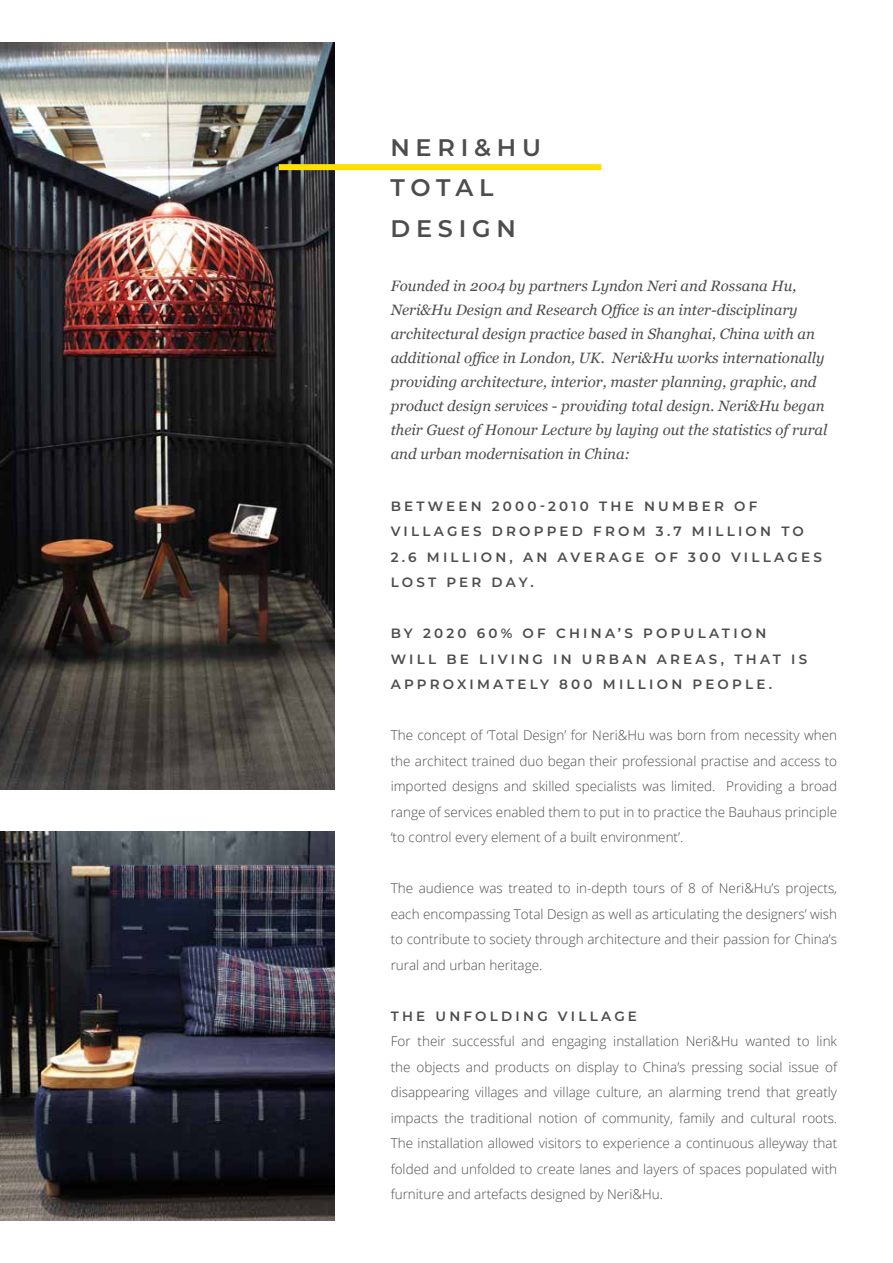
<style>
.page{position:relative;width:893px;height:1263px;background:#fff}
.page>*{position:absolute;margin:0;border:0;box-sizing:border-box;transform-origin:0 0}
.t1{font:600 24px/40.5px "Montserrat";letter-spacing:.24em;color:#4d4d4f}
.t2{font:italic 15px/24px "Georgia";color:#4d4d4f}
.t3{font:300 13.5px/25.5px "Open Sans";color:#4d4d4f;text-align:justify}
.t4{font:600 13.5px/25.5px "Montserrat";letter-spacing:.24em;color:#4d4d4f}
</style>
<div class="page">
<img style="left:0;top:832px;width:335px;height:388px">
<img style="left:0;top:43px;width:335px;height:746px">
<div style="left:279px;top:164px;width:322px;height:6px;background:#fee000"></div>
<h1 class="t1" style="left:390px;top:126px;width:152px">NERI&amp;HU<br>TOTAL<br>DESIGN</h1>
<p class="t2" style="left:391px;top:274px;width:438px">Founded in 2004 by partners Lyndon Neri and Rossana Hu, Neri&amp;Hu Design and Research Office is an inter-disciplinary architectural design practice based in Shanghai, China with an additional office in London, UK. Neri&amp;Hu works internationally providing architecture, interior, master planning, graphic, and product design services - providing total design. Neri&amp;Hu began their Guest of Honour Lecture by laying out the statistics of rural and urban modernisation in China:</p>
<p class="t4" style="left:391px;top:492px;width:433px">BETWEEN 2000-2010 THE NUMBER OF<br>VILLAGES DROPPED FROM 3.7 MILLION TO<br>2.6 MILLION, AN AVERAGE OF 300 VILLAGES<br>LOST PER DAY.</p>
<p class="t4" style="left:391px;top:620px;width:418px">BY 2020 60% OF CHINA’S POPULATION<br>WILL BE LIVING IN URBAN AREAS, THAT IS<br>APPROXIMATELY 800 MILLION PEOPLE.</p>
<p class="t3" style="left:391px;top:722px;width:448px">The concept of ‘Total Design’ for Neri&amp;Hu was born from necessity when the architect trained duo began their professional practise and access to imported designs and skilled specialists was limited. Providing a broad range of services enabled them to put in to practice the Bauhaus principle ‘to control every element of a built environment’.</p>
<p class="t3" style="left:391px;top:875px;width:448px">The audience was treated to in-depth tours of 8 of Neri&amp;Hu’s projects, each encompassing Total Design as well as articulating the designers’ wish to contribute to society through architecture and their passion for China’s rural and urban heritage.</p>
<p class="t4" style="left:391px;top:1002px;width:248px">THE UNFOLDING VILLAGE</p>
<p class="t3" style="left:391px;top:1028px;width:448px">For their successful and engaging installation Neri&amp;Hu wanted to link the objects and products on display to China’s pressing social issue of disappearing villages and village culture, an alarming trend that greatly impacts the traditional notion of community, family and cultural roots.<br>The installation allowed visitors to experience a continuous alleyway that folded and unfolded to create lanes and layers of spaces populated with furniture and artefacts designed by Neri&amp;Hu.</p>
</div>
